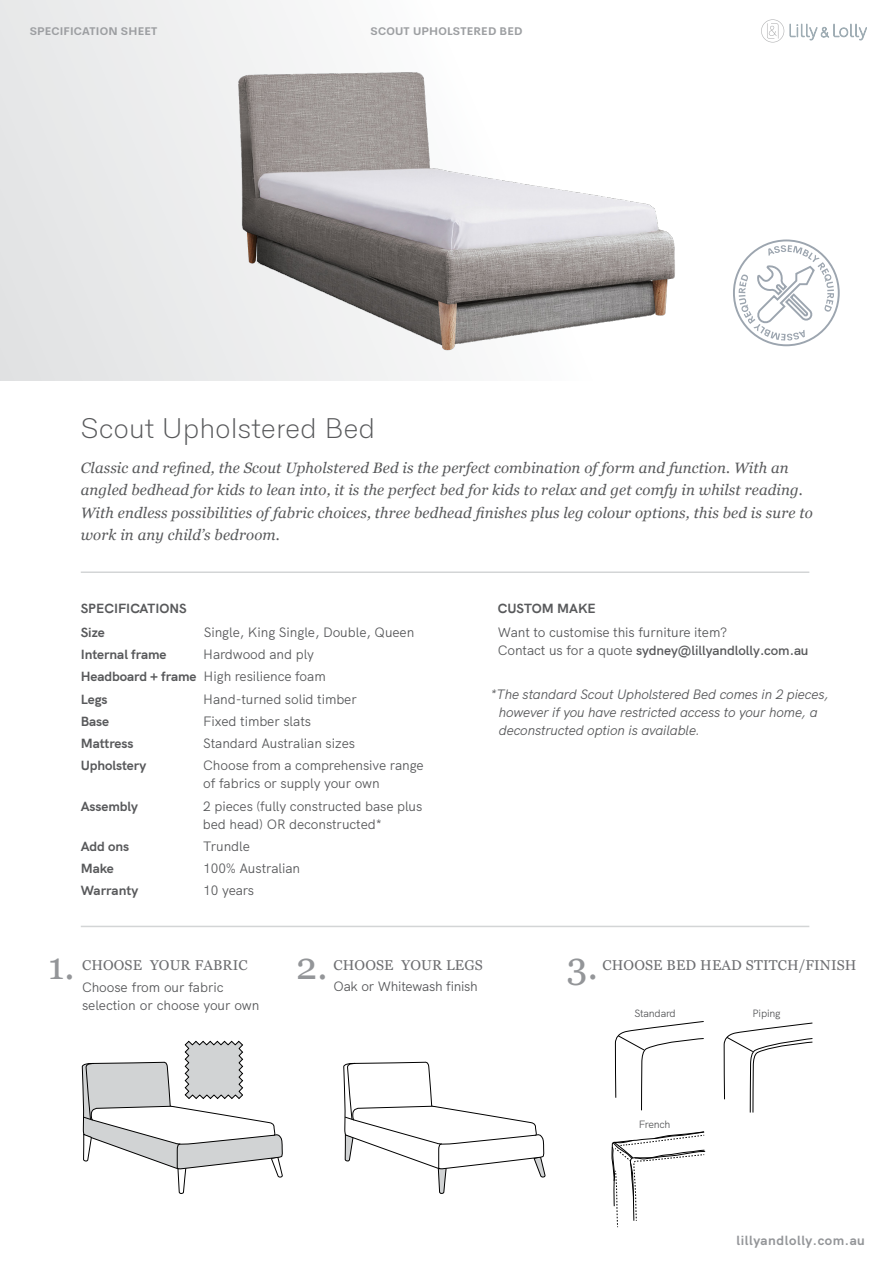
<style>
.page{position:relative;width:893px;height:1263px;background:#fff}
.page>*{position:absolute;margin:0;border:0;box-sizing:border-box;transform-origin:0 0}
.t1{font:37.5px "Georgia";color:#939598}
.t2{font:300 27px "HK Concentrate";letter-spacing:.02em;color:#58595b}
.t3{font:italic 15px/22.5px "Georgia";letter-spacing:.01em;color:#58595b}
.t4{font:14.25px "Georgia";letter-spacing:.01em;color:#6d6e71}
.t5{font:13.5px/18px "HK Grotesk";letter-spacing:-.005em;color:#58595b}
.t6{font:italic 13.5px/18px "HK Grotesk";letter-spacing:-.005em;color:#58595b}
.t7{font:700 13.5px/24px "HK Grotesk";letter-spacing:-.005em;color:#58595b}
.t8{font:700 13.5px "HK Grotesk";letter-spacing:.04em;color:#939598}
.t9{font:700 10.5px "HK Concentrate";letter-spacing:.02em;color:#9d9fa2}
.t10{font:10.5px "HK Grotesk";letter-spacing:-.02em;color:#58595b}
.s1{font-weight:700}
.s2{font-weight:600}
</style>
<div class="page">
<svg style="left:0;top:0;width:862px;height:381px"></svg>
<img style="left:222px;top:0;width:468px;height:381px">
<svg style="left:761px;top:19px;width:23px;height:24px"></svg>
<svg style="left:790px;top:24px;width:77px;height:16px"></svg>
<hr style="left:81px;top:571px;width:728px;height:2px;background:#d3d5d6">
<hr style="left:81px;top:926px;width:728px;height:1px;background:#d3d5d6">
<svg style="left:732px;top:239px;width:109px;height:108px"></svg>
<svg style="left:724px;top:1022px;width:89px;height:91px"></svg>
<svg style="left:615px;top:1021px;width:89px;height:90px"></svg>
<svg style="left:611px;top:1131px;width:95px;height:97px"></svg>
<svg style="left:343px;top:1061px;width:202px;height:133px"></svg>
<svg style="left:82px;top:1041px;width:201px;height:153px"></svg>
<p class="t9" style="left:30px;top:22px;width:129px">SPECIFICATION SHEET</p>
<p class="t9" style="left:371px;top:22px;width:153px">SCOUT UPHOLSTERED BED</p>
<h2 class="t2" style="left:81px;top:403px;width:296px">Scout Upholstered Bed</h2>
<p class="t3" style="left:81px;top:455px;width:733px">Classic and refined, the Scout Upholstered Bed is the perfect combination of form and function. With an angled bedhead for kids to lean into, it is the perfect bed for kids to relax and get comfy in whilst reading.<br>With endless possibilities of fabric choices, three bedhead finishes plus leg colour options, this bed is sure to work in any child’s bedroom.</p>
<p class="t7" style="left:81px;top:595px;width:107px">SPECIFICATIONS<br>Size</p>
<p class="t5" style="left:204px;top:622px;width:212px">Single, King Single, Double, Queen</p>
<p class="t7" style="left:81px;top:641px;width:87px">Internal frame</p>
<p class="t5" style="left:81px;top:642px;width:246px;line-height:22.2px;text-indent:122px">Hardwood and ply<br><span class="s1">Headboard + frame</span> High resilience foam<br><span class="s1">Legs</span></p>
<p class="t5" style="left:203px;top:689px;width:155px">Hand-turned solid timber</p>
<p class="t7" style="left:81px;top:708px;width:30px">Base</p>
<p class="t5" style="left:203px;top:711px;width:109px">Fixed timber slats</p>
<p class="t7" style="left:81px;top:730px;width:54px">Mattress</p>
<p class="t5" style="left:203px;top:733px;width:153px">Standard Australian sizes</p>
<p class="t7" style="left:81px;top:752px;width:67px">Upholstery</p>
<p class="t5" style="left:203px;top:755px;width:222px">Choose from a comprehensive range of fabrics or supply your own</p>
<p class="t7" style="left:81px;top:793px;width:59px">Assembly</p>
<p class="t5" style="left:203px;top:796px;width:221px">2 pieces (fully constructed base plus bed head) OR deconstructed*</p>
<p class="t7" style="left:81px;top:833px;width:50px">Add ons</p>
<p class="t5" style="left:203px;top:836px;width:48px">Trundle</p>
<p class="t7" style="left:81px;top:855px;width:35px">Make</p>
<p class="t5" style="left:203px;top:858px;width:98px">100% Australian</p>
<p class="t7" style="left:81px;top:877px;width:59px">Warranty</p>
<p class="t5" style="left:203px;top:880px;width:52px">10 years</p>
<p class="t7" style="left:498px;top:595px;width:99px">CUSTOM MAKE</p>
<p class="t5" style="left:498px;top:622px;width:312px">Want to customise this furniture item?<br>Contact us for a quote <span class="s2">sydney@lillyandlolly.com.au</span></p>
<p class="t6" style="left:499px;top:684px;width:331px;text-indent:-9px">*The standard Scout Upholstered Bed comes in 2 pieces, however if you have restricted access to your home, a deconstructed option is available.</p>
<h1 class="t1" style="left:48px;top:938px;width:28px">1.</h1>
<h1 class="t1" style="left:296px;top:938px;width:33px">2.</h1>
<h1 class="t1" style="left:567px;top:938px;width:33px">3.</h1>
<p class="t4" style="left:603px;top:955px;width:255px">CHOOSE BED HEAD STITCH/FINISH</p>
<p class="t4" style="left:82px;top:955px;width:167px">CHOOSE YOUR FABRIC</p>
<p class="t5" style="left:82px;top:977px;width:179px">Choose from our fabric selection or choose your own</p>
<p class="t4" style="left:334px;top:955px;width:151px">CHOOSE YOUR LEGS</p>
<p class="t5" style="left:334px;top:976px;width:146px">Oak or Whitewash finish</p>
<p class="t10" style="left:634px;top:1005px;width:43px">Standard</p>
<p class="t10" style="left:753px;top:1005px;width:30px">Piping</p>
<p class="t10" style="left:639px;top:1116px;width:33px">French</p>
<p class="t8" style="left:736px;top:1229px;width:130px">lillyandlolly.com.au</p>
</div>
